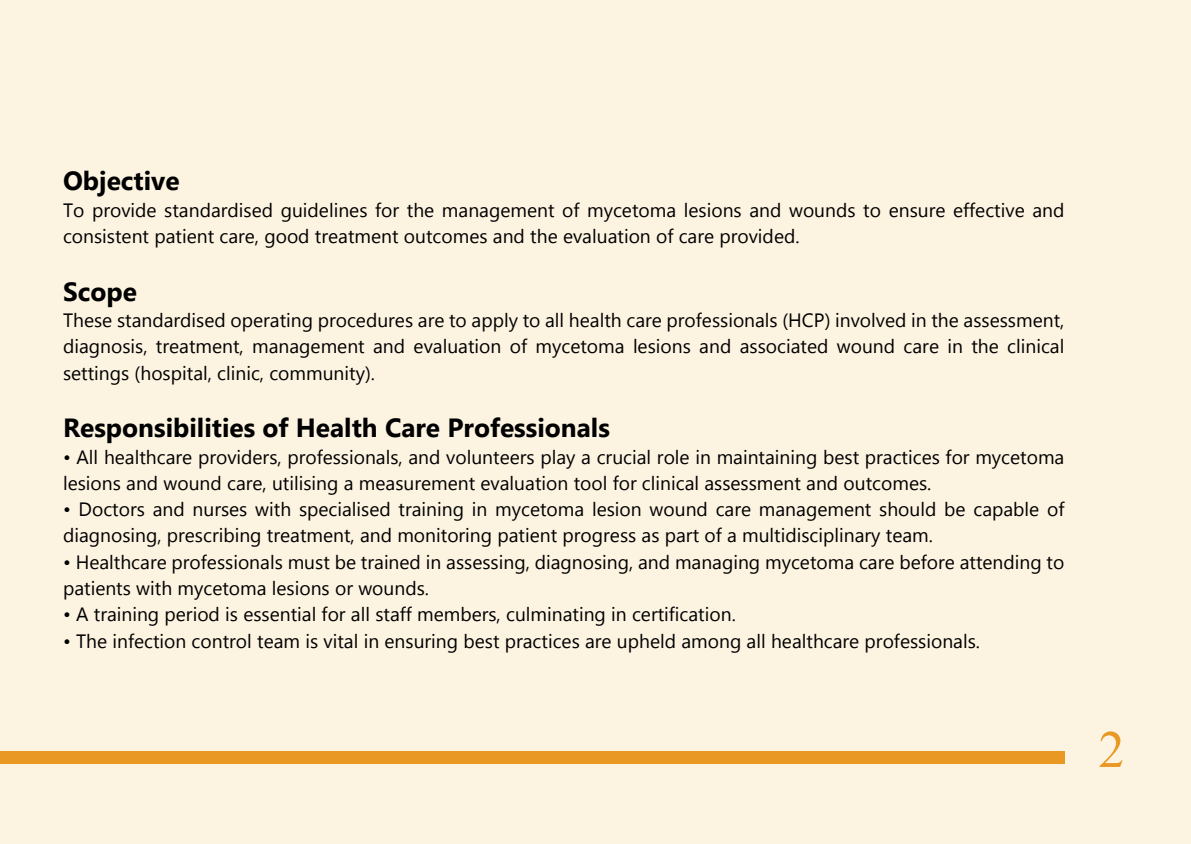
<style>
.page{position:relative;width:1191px;height:844px;background:#fff}
.page>*{position:absolute;margin:0;border:0;box-sizing:border-box;transform-origin:0 0}
.t1{font:52.5px "Times New Roman";color:#e99923}
.t2{font:700 26.25px "Myanmar Text";color:#000}
.t3{font:19.25px/26.2px "Myanmar Text";color:#000}
</style>
<div class="page">
<div style="left:0;top:0;width:1191px;height:843px;background:#fcf3e1"></div>
<div style="left:0;top:750px;width:1064px;height:13px;background:#e99923"></div>
<h2 class="t2" style="left:63px;top:166px;width:118px">Objective</h2>
<p class="t3" style="left:63px;top:197px;width:1003px">To provide standardised guidelines for the management of mycetoma lesions and wounds to ensure effective and consistent patient care, good treatment outcomes and the evaluation of care provided.</p>
<h2 class="t2" style="left:63px;top:276px;width:75px">Scope</h2>
<p class="t3" style="left:63px;top:307px;width:1003px;text-align:justify">These standardised operating procedures are to apply to all health care professionals (HCP) involved in the assessment, diagnosis, treatment, management and evaluation of mycetoma lesions and associated wound care in the clinical settings (hospital, clinic, community .(</p>
<h2 class="t2" style="left:63px;top:413px;width:548px">Responsibilities of Health Care Professionals</h2>
<p class="t3" style="left:63px;top:443px;width:1003px">• All healthcare providers, professionals, and volunteers play a crucial role in maintaining best practices for mycetoma lesions and wound care, utilising a measurement evaluation tool for clinical assessment and outcomes.</p>
<p class="t3" style="left:63px;top:496px;width:1003px">• Doctors and nurses with specialised training in mycetoma lesion wound care management should be capable of diagnosing, prescribing treatment, and monitoring patient progress as part of a multidisciplinary team.</p>
<p class="t3" style="left:63px;top:549px;width:1003px">• Healthcare professionals must be trained in assessing, diagnosing, and managing mycetoma care before attending to patients with mycetoma lesions or wounds.</p>
<p class="t3" style="left:63px;top:601px;width:674px">• A training period is essential for all staff members, culminating in certification.</p>
<p class="t3" style="left:63px;top:627px;width:918px">• The infection control team is vital in ensuring best practices are upheld among all healthcare professionals.</p>
<h1 class="t1" style="left:1098px;top:712px;width:28px">2</h1>
</div>
